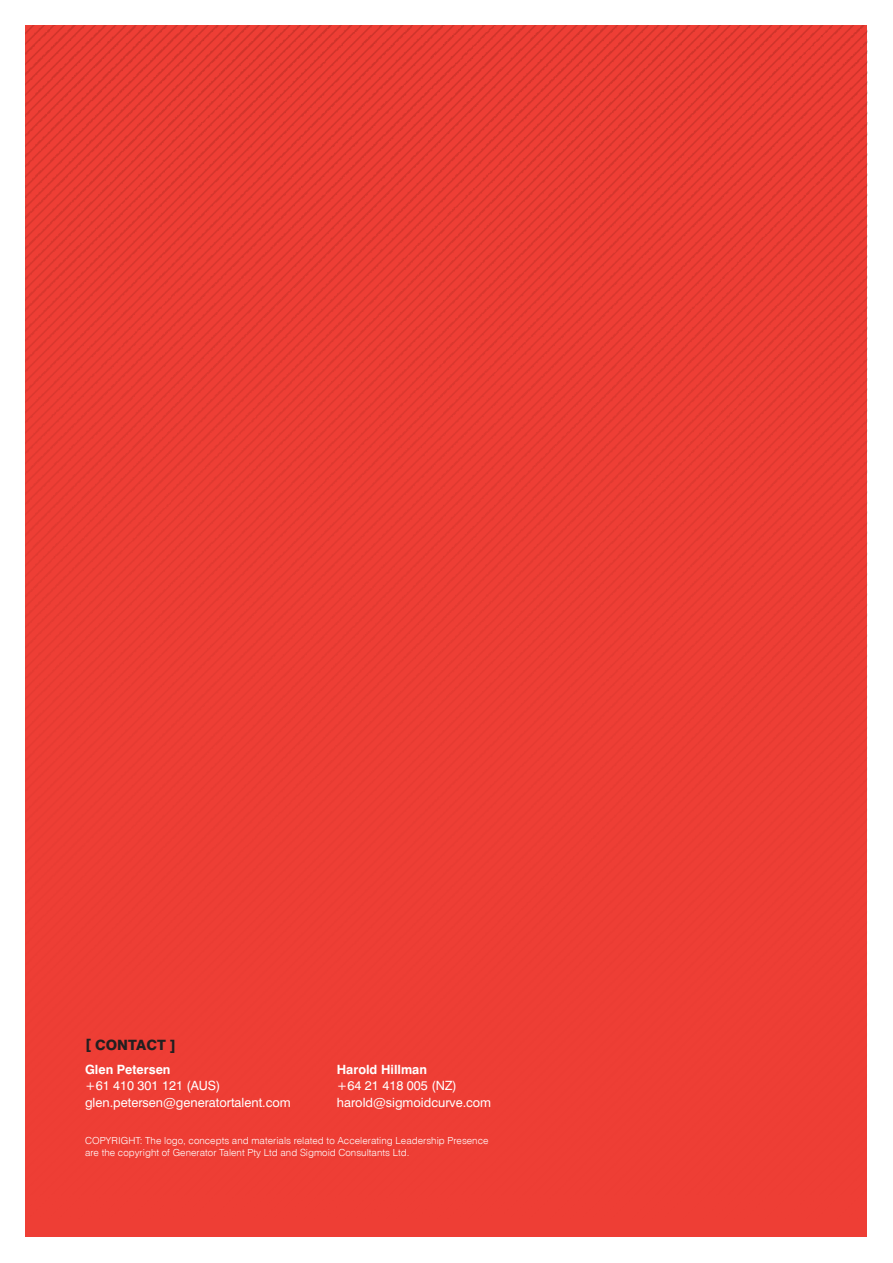
<style>
.page{position:relative;width:893px;height:1263px;background:#fff}
.page>*{position:absolute;margin:0;border:0;box-sizing:border-box;transform-origin:0 0}
.t1{font:800 14.25px "Swiss 721 BT";color:#231f20}
.t2{font:12.75px/16.5px "Swiss 721 BT";color:#fff}
.t3{font:700 12.75px "Swiss 721 BT";color:#fff}
.t4{font:9.75px/12px "Switzerland Light Plain";color:#fff}
</style>
<div class="page">
<img style="left:26px;top:26px;width:841px;height:1211px">
<h1 class="t1" style="left:85px;top:1036px;width:92px">[ CONTACT ]</h1>
<h2 class="t3" style="left:85px;top:1061px;width:87px">Glen Petersen</h2>
<h2 class="t2" style="left:85px;top:1077px;width:207px">+61 410 301 121 (AUS) glen.petersen@generatortalent.com</h2>
<h2 class="t3" style="left:337px;top:1061px;width:92px">Harold Hillman</h2>
<h2 class="t2" style="left:337px;top:1077px;width:156px">+64 21 418 005 (NZ) harold@sigmoidcurve.com</h2>
<p class="t4" style="left:85px;top:1134px;width:405px">COPYRIGHT: The logo, concepts and materials related to Accelerating Leadership Presence are the copyright of Generator Talent Pty Ltd and Sigmoid Consultants Ltd.</p>
</div>
